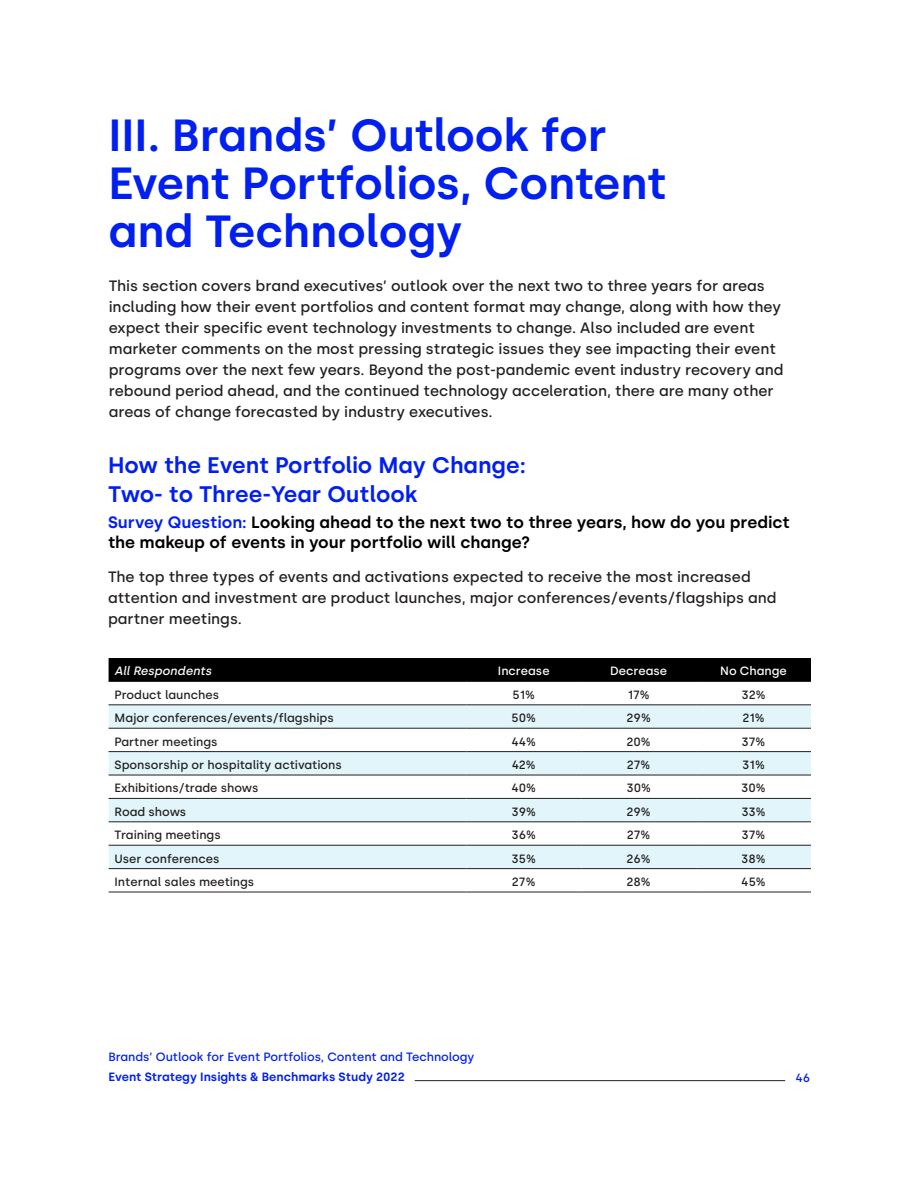
<style>
.page{position:relative;width:918px;height:1188px;background:#fff}
.page>*{position:absolute;margin:0;border:0;box-sizing:border-box;transform-origin:0 0}
.t1{font:600 45px/48px "Silka";letter-spacing:-.005em;color:#001ff0}
.t2{font:600 22.5px/28.5px "Silka";color:#001ff0}
.t3{font:600 16.5px/19.5px "Silka";color:#000}
.t4{font:500 15px/21px "Silka";color:#231f20}
.t5{font:500 12px "Silka";color:#231f20}
.t6{font:500 12px "Silka";color:#001ff0}
.t7{font:600 12px "Silka";color:#001ff0}
.t8{font:500 12px "Silka";color:#fff}
.t9{font:italic 500 12px "Silka";color:#fff}
.s1{color:#001ff0}
</style>
<div class="page">
<hr style="left:415px;top:1080px;width:370px;height:1px;background:#231f20">
<div style="left:109px;top:658px;width:702px;height:23px;background:#000"></div>
<svg style="left:109px;top:705px;width:702px;height:163px;fill:#e1f5fa"></svg>
<hr style="left:109px;top:681px;width:357px;height:1px;background:#231f20">
<hr style="left:466px;top:681px;width:115px;height:1px;background:#231f20">
<hr style="left:581px;top:681px;width:115px;height:1px;background:#231f20">
<hr style="left:696px;top:681px;width:115px;height:1px;background:#231f20">
<hr style="left:109px;top:704px;width:357px;height:1px;background:#231f20">
<hr style="left:466px;top:704px;width:115px;height:1px;background:#231f20">
<hr style="left:581px;top:704px;width:115px;height:1px;background:#231f20">
<hr style="left:696px;top:704px;width:115px;height:1px;background:#231f20">
<hr style="left:109px;top:728px;width:357px;height:1px;background:#231f20">
<hr style="left:466px;top:728px;width:115px;height:1px;background:#231f20">
<hr style="left:581px;top:728px;width:115px;height:1px;background:#231f20">
<hr style="left:696px;top:728px;width:115px;height:1px;background:#231f20">
<hr style="left:109px;top:751px;width:357px;height:1px;background:#231f20">
<hr style="left:466px;top:751px;width:115px;height:1px;background:#231f20">
<hr style="left:581px;top:751px;width:115px;height:1px;background:#231f20">
<hr style="left:696px;top:751px;width:115px;height:1px;background:#231f20">
<hr style="left:109px;top:775px;width:357px;height:1px;background:#231f20">
<hr style="left:466px;top:775px;width:115px;height:1px;background:#231f20">
<hr style="left:581px;top:775px;width:115px;height:1px;background:#231f20">
<hr style="left:696px;top:775px;width:115px;height:1px;background:#231f20">
<hr style="left:109px;top:798px;width:357px;height:1px;background:#231f20">
<hr style="left:466px;top:798px;width:115px;height:1px;background:#231f20">
<hr style="left:581px;top:798px;width:115px;height:1px;background:#231f20">
<hr style="left:696px;top:798px;width:115px;height:1px;background:#231f20">
<hr style="left:109px;top:821px;width:357px;height:1px;background:#231f20">
<hr style="left:466px;top:821px;width:115px;height:1px;background:#231f20">
<hr style="left:581px;top:821px;width:115px;height:1px;background:#231f20">
<hr style="left:696px;top:821px;width:115px;height:1px;background:#231f20">
<hr style="left:109px;top:845px;width:357px;height:1px;background:#231f20">
<hr style="left:466px;top:845px;width:115px;height:1px;background:#231f20">
<hr style="left:581px;top:845px;width:115px;height:1px;background:#231f20">
<hr style="left:696px;top:845px;width:115px;height:1px;background:#231f20">
<hr style="left:109px;top:868px;width:357px;height:1px;background:#231f20">
<hr style="left:466px;top:868px;width:115px;height:1px;background:#231f20">
<hr style="left:581px;top:868px;width:115px;height:1px;background:#231f20">
<hr style="left:696px;top:868px;width:115px;height:1px;background:#231f20">
<hr style="left:109px;top:892px;width:357px;height:1px;background:#231f20">
<hr style="left:466px;top:892px;width:115px;height:1px;background:#231f20">
<hr style="left:581px;top:892px;width:115px;height:1px;background:#231f20">
<hr style="left:696px;top:892px;width:115px;height:1px;background:#231f20">
<h1 class="t1" style="left:108px;top:111px;width:559px">III. Brands’ Outlook for<br>Event Portfolios, Content and Technology</h1>
<p class="t4" style="left:109px;top:275px;width:676px">This section covers brand executives’ outlook over the next two to three years for areas including how their event portfolios and content format may change, along with how they expect their specific event technology investments to change. Also included are event marketer comments on the most pressing strategic issues they see impacting their event programs over the next few years. Beyond the post-pandemic event industry recovery and rebound period ahead, and the continued technology acceleration, there are many other areas of change forecasted by industry executives.</p>
<h2 class="t2" style="left:108px;top:451px;width:420px">How the Event Portfolio May Change:<br>Two- to Three-Year Outlook</h2>
<p class="t3" style="left:108px;top:513px;width:683px"><span class="s1">Survey Question:</span> Looking ahead to the next two to three years, how do you predict the makeup of events in your portfolio will change?</p>
<p class="t4" style="left:108px;top:566px;width:670px">The top three types of events and activations expected to receive the most increased attention and investment are product launches, major conferences/events/flagships and partner meetings.</p>
<p class="t9" style="left:115px;top:664px;width:98px">All Respondents</p>
<p class="t8" style="left:498px;top:664px;width:53px">Increase</p>
<p class="t8" style="left:610px;top:664px;width:58px">Decrease</p>
<p class="t8" style="left:720px;top:664px;width:68px">No Change</p>
<p class="t5" style="left:115px;top:687px;width:106px">Product launches</p>
<p class="t5" style="left:513px;top:687px;width:24px">51%</p>
<p class="t5" style="left:628px;top:687px;width:23px">17%</p>
<p class="t5" style="left:741px;top:687px;width:26px">32%</p>
<p class="t5" style="left:115px;top:711px;width:221px">Major conferences/events/flagships</p>
<p class="t5" style="left:512px;top:711px;width:26px">50%</p>
<p class="t5" style="left:626px;top:711px;width:26px">29%</p>
<p class="t5" style="left:742px;top:711px;width:24px">21%</p>
<p class="t5" style="left:115px;top:734px;width:105px">Partner meetings</p>
<p class="t5" style="left:511px;top:734px;width:26px">44%</p>
<p class="t5" style="left:627px;top:734px;width:26px">20%</p>
<p class="t5" style="left:742px;top:734px;width:25px">37%</p>
<p class="t5" style="left:115px;top:758px;width:229px">Sponsorship or hospitality activations</p>
<p class="t5" style="left:512px;top:758px;width:26px">42%</p>
<p class="t5" style="left:627px;top:758px;width:25px">27%</p>
<p class="t5" style="left:742px;top:758px;width:24px">31%</p>
<p class="t5" style="left:115px;top:781px;width:145px">Exhibitions/trade shows</p>
<p class="t5" style="left:512px;top:781px;width:26px">40%</p>
<p class="t5" style="left:626px;top:781px;width:26px">30%</p>
<p class="t5" style="left:741px;top:781px;width:26px">30%</p>
<p class="t5" style="left:115px;top:804px;width:73px">Road shows</p>
<p class="t5" style="left:511px;top:804px;width:26px">39%</p>
<p class="t5" style="left:626px;top:804px;width:26px">29%</p>
<p class="t5" style="left:741px;top:804px;width:26px">33%</p>
<p class="t5" style="left:115px;top:828px;width:108px">Training meetings</p>
<p class="t5" style="left:511px;top:828px;width:26px">36%</p>
<p class="t5" style="left:627px;top:828px;width:25px">27%</p>
<p class="t5" style="left:742px;top:828px;width:25px">37%</p>
<p class="t5" style="left:115px;top:851px;width:106px">User conferences</p>
<p class="t5" style="left:512px;top:851px;width:26px">35%</p>
<p class="t5" style="left:627px;top:851px;width:26px">26%</p>
<p class="t5" style="left:741px;top:851px;width:26px">38%</p>
<p class="t5" style="left:115px;top:875px;width:141px">Internal sales meetings</p>
<p class="t5" style="left:512px;top:875px;width:25px">27%</p>
<p class="t5" style="left:626px;top:875px;width:26px">28%</p>
<p class="t5" style="left:741px;top:875px;width:26px">45%</p>
<p class="t6" style="left:108px;top:1050px;width:368px">Brands’ Outlook for Event Portfolios, Content and Technology</p>
<p class="t7" style="left:108px;top:1070px;width:298px">Event Strategy Insights &amp; Benchmarks Study 2022</p>
<p class="t6" style="left:796px;top:1070px;width:16px">46</p>
</div>
